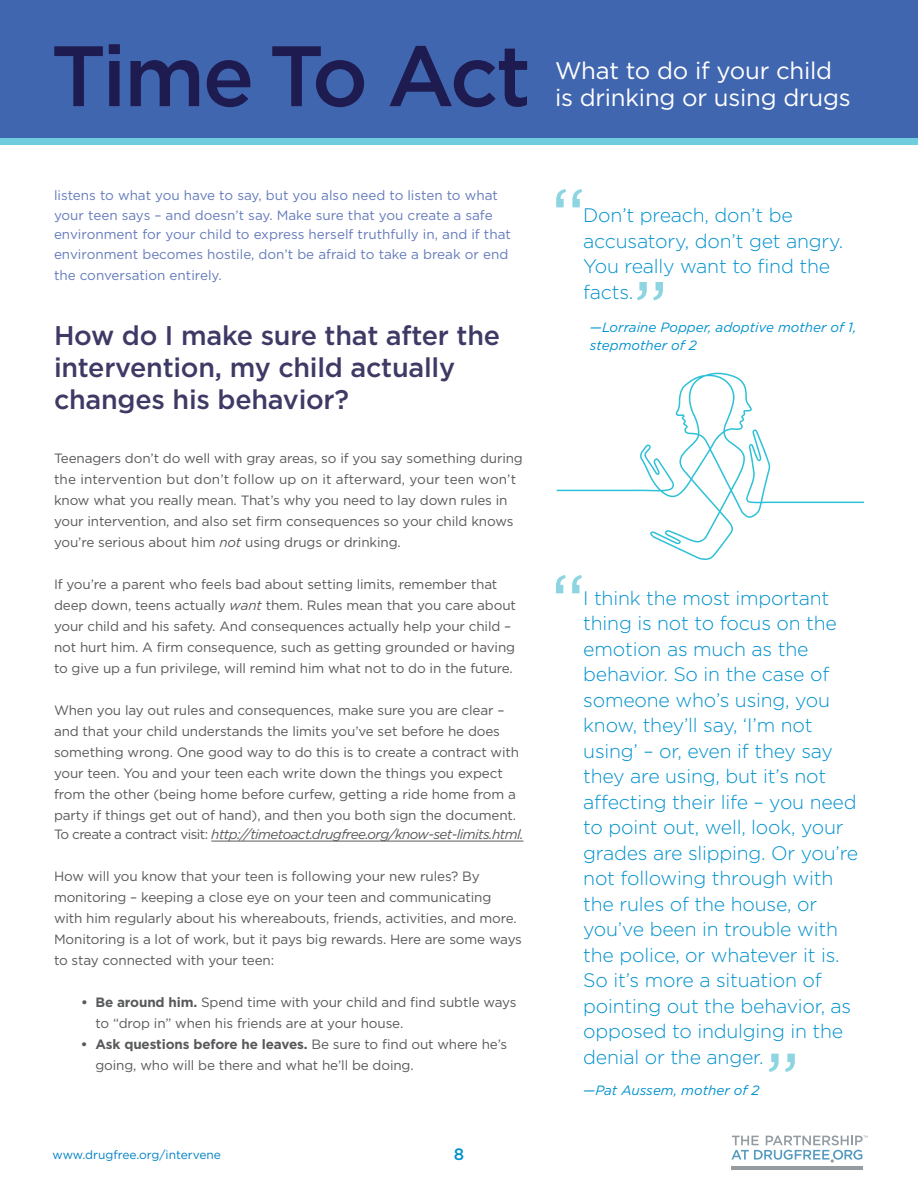
<style>
.page{position:relative;width:918px;height:1188px;background:#fff}
.page>*{position:absolute;margin:0;border:0;box-sizing:border-box;transform-origin:0 0}
.t1{font:500 85.5px "Gotham";letter-spacing:-.04em;color:#1d1b4f}
.t2{font:500 27px/32.4px "Gotham";letter-spacing:-.01em;color:#3e3a65}
.t3{font:24px/27px "Gotham";letter-spacing:-.01em;color:#fff}
.t4{font:300 19.5px/25.5px "Gotham";letter-spacing:-.01em;color:#0091cd}
.t5{font:500 16.5px "Gotham";color:#0091cd}
.t6{font:13.5px/21px "Gotham";letter-spacing:-.01em;color:#58595b}
.t7{font:13.5px/19.5px "Gotham";color:#657bbc}
.t8{font:italic 13.5px "Gotham";letter-spacing:-.04em;color:#58595b}
.t9{font:italic 13.5px/18px "Gotham";color:#0091cd}
.t10{font:12px "Gotham";color:#0081c4}
.s1{font-style:italic}
.s2{font-style:normal}
.s3{font-weight:700}
</style>
<div class="page">
<div style="left:0;top:0;width:918px;height:140px;background:#4166b0"></div>
<div style="left:0;top:138px;width:918px;height:7px;background:#6fcddd"></div>
<hr style="left:731px;top:1166px;width:131px;height:4px;background:#949ca1">
<svg style="left:731px;top:1135px;width:137px;height:28px"></svg>
<hr style="left:211px;top:841px;width:312px;height:1px;background:#58595b">
<svg style="left:556px;top:189px;width:26px;height:18px"></svg>
<svg style="left:637px;top:282px;width:26px;height:18px"></svg>
<svg style="left:556px;top:575px;width:26px;height:18px"></svg>
<svg style="left:769px;top:1054px;width:26px;height:18px"></svg>
<svg style="left:557px;top:373px;width:307px;height:187px"></svg>
<h1 class="t1" style="left:51px;top:27px;width:482px">Time To Act</h1>
<h3 class="t3" style="left:555px;top:56px;width:297px">What to do if your child is drinking or using drugs</h3>
<p class="t7" style="left:54px;top:186px;width:458px">listens to what you have to say, but you also need to listen to what your teen says – and doesn’t say. Make sure that you create a safe environment for your child to express herself truthfully in, and if that environment becomes hostile, don’t be afraid to take a break or end</p>
<p class="t7" style="left:54px;top:265px;width:169px">the conversation entirely.</p>
<h2 class="t2" style="left:54px;top:318px;width:448px">How do I make sure that after the intervention, my child actually changes his behavior?</h2>
<p class="t6" style="left:54px;top:447px;width:470px">Teenagers don’t do well with gray areas, so if you say something during the intervention but don’t follow up on it afterward, your teen won’t know what you really mean. That’s why you need to lay down rules in your intervention, and also set firm consequences so your child knows you’re serious about him <span class="s1">not</span> using drugs or drinking.</p>
<p class="t6" style="left:54px;top:573px;width:464px">If you’re a parent who feels bad about setting limits, remember that deep down, teens actually <span class="s1">want</span> them. Rules mean that you care about your child and his safety. And consequences actually help your child – not hurt him. A firm consequence, such as getting grounded or having to give up a fun privilege, will remind him what not to do in the future.</p>
<p class="t6" style="left:54px;top:699px;width:467px">When you lay out rules and consequences, make sure you are clear – and that your child understands the limits you’ve set before he does something wrong. One good way to do this is to create a contract with your teen. You and your teen each write down the things you expect from the other (being home before curfew, getting a ride home from a party if things get out of hand), and then you both sign the document.</p>
<p class="t8" style="left:54px;top:827px;width:471px"><span class="s2">To create a contract visit:</span> http://timetoact.drugfree.org/know-set-limits.html.</p>
<p class="t6" style="left:54px;top:866px;width:469px">How will you know that your teen is following your new rules? By monitoring – keeping a close eye on your teen and communicating with him regularly about his whereabouts, friends, activities, and more.<br>Monitoring is a lot of work, but it pays big rewards. Here are some ways to stay connected with your teen:</p>
<p class="t6" style="left:95px;top:992px;width:423px;text-indent:-14px"><span class="s3">• Be around him.</span> Spend time with your child and find subtle ways to “drop in” when his friends are at your house.</p>
<p class="t6" style="left:95px;top:1034px;width:413px;text-indent:-14px"><span class="s3">• Ask questions before he leaves.</span> Be sure to find out where he’s going, who will be there and what he’ll be doing.</p>
<p class="t10" style="left:52px;top:1148px;width:170px">www.drugfree.org/intervene</p>
<p class="t5" style="left:454px;top:1145px;width:12px">8</p>
<h3 class="t4" style="left:583px;top:202px;width:262px">Don’t preach, don’t be accusatory, don’t get angry.<br>You really want to find the facts.</h3>
<p class="t9" style="left:590px;top:318px;width:268px">—Lorraine Popper, adoptive mother of 1, stepmother of 2</p>
<p class="t4" style="left:583px;top:585px;width:277px">I think the most important thing is not to focus on the emotion as much as the behavior. So in the case of someone who’s using, you know, they’ll say, ‘I’m not using’ – or, even if they say they are using, but it’s not affecting their life – you need to point out, well, look, your grades are slipping. Or you’re not following through with the rules of the house, or you’ve been in trouble with the police, or whatever it is.<br>So it’s more a situation of pointing out the behavior, as opposed to indulging in the denial or the anger.</p>
<p class="t9" style="left:583px;top:1081px;width:178px">—Pat Aussem, mother of 2</p>
</div>
